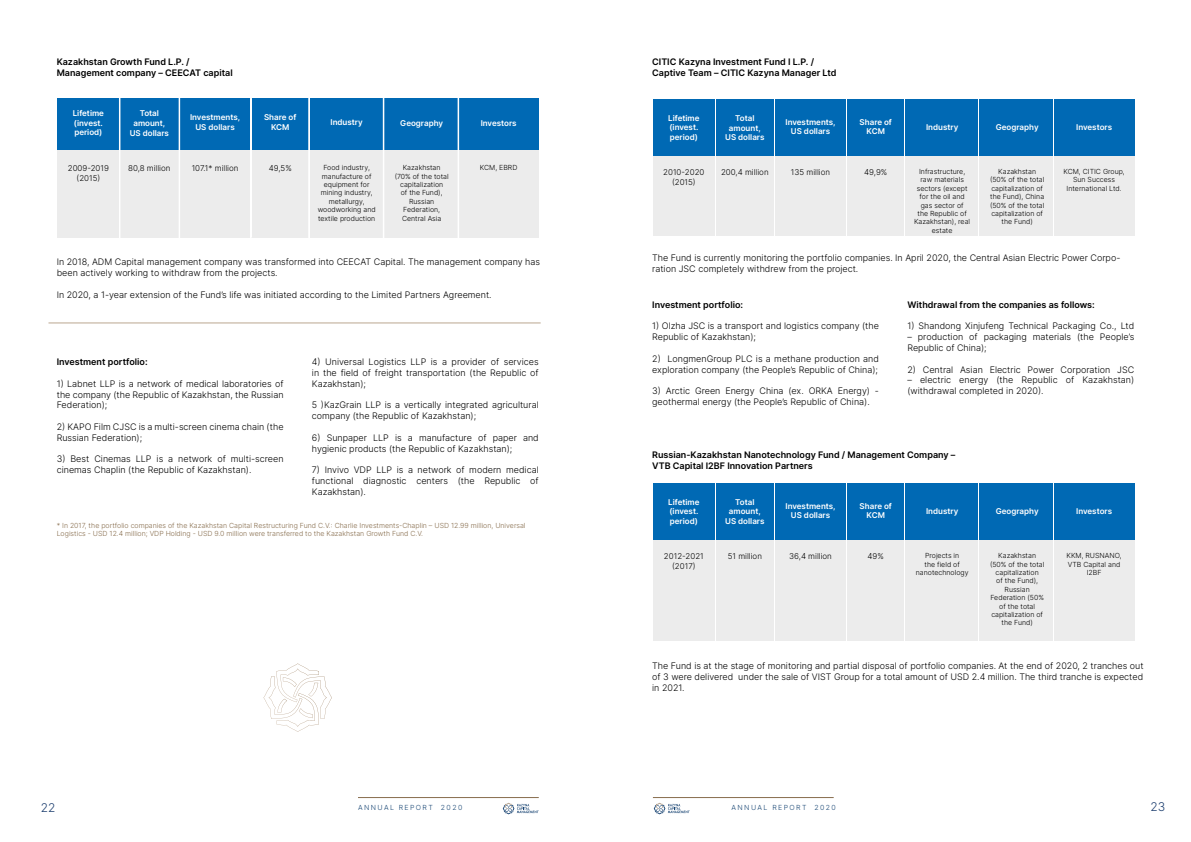
<style>
.page{position:relative;width:1191px;height:842px;background:#fff}
.page>*{position:absolute;margin:0;border:0;box-sizing:border-box;transform-origin:0 0}
.t1{font:300 12px "Inter";color:#1b3d6e}
.t2{font:300 9px/10.8px "Inter";color:#000}
.t3{font:9px "Inter";color:#000}
.t4{font:8px/9.6px "Inter";color:#fff;text-align:center}
.t5{font:300 8px/9.6px "Inter";color:#000;text-align:center}
.t6{font:300 7px/8.4px "Inter";color:#000;text-align:center}
.t7{font:300 7px/8.4px "Inter";color:#876d4d}
.t8{font:300 7px "Inter";letter-spacing:.2em;color:#174573}
</style>
<div class="page">
<hr style="left:358px;top:797px;width:181px;height:1px;background:#876d4d">
<hr style="left:653px;top:797px;width:180px;height:1px;background:#876d4d">
<svg style="left:503px;top:803px;width:36px;height:11px"></svg>
<svg style="left:654px;top:803px;width:35px;height:11px"></svg>
<div style="left:57px;top:136px;width:481px;height:102px;background:#ececec"></div>
<div style="left:57px;top:98px;width:482px;height:52px;background:#0069b4"></div>
<div style="left:179px;top:98px;width:1px;height:140px;border:1px solid #fff"></div>
<hr style="left:251px;top:98px;width:1px;height:140px;background:#7d6850">
<div style="left:250px;top:98px;width:1px;height:140px;border:1px solid #fff"></div>
<div style="left:309px;top:98px;width:1px;height:140px;border:1px solid #fff"></div>
<div style="left:383px;top:98px;width:1px;height:140px;border:1px solid #fff"></div>
<div style="left:458px;top:98px;width:1px;height:140px;border:1px solid #fff"></div>
<div style="left:119px;top:98px;width:1px;height:140px;border:1px solid #fff"></div>
<div style="left:652px;top:138px;width:482px;height:98px;background:#ececec"></div>
<div style="left:652px;top:528px;width:482px;height:113px;background:#ececec"></div>
<div style="left:652px;top:99px;width:482px;height:57px;background:#0069b4"></div>
<div style="left:652px;top:483px;width:482px;height:57px;background:#0069b4"></div>
<hr style="left:715px;top:99px;width:1px;height:138px;background:#fff">
<hr style="left:715px;top:483px;width:1px;height:159px;background:#fff">
<hr style="left:774px;top:99px;width:1px;height:138px;background:#fff">
<hr style="left:774px;top:483px;width:1px;height:159px;background:#fff">
<hr style="left:846px;top:99px;width:1px;height:138px;background:#fff">
<hr style="left:846px;top:483px;width:1px;height:159px;background:#fff">
<hr style="left:904px;top:99px;width:1px;height:138px;background:#fff">
<hr style="left:904px;top:483px;width:1px;height:159px;background:#fff">
<hr style="left:978px;top:99px;width:1px;height:138px;background:#fff">
<hr style="left:978px;top:483px;width:1px;height:159px;background:#fff">
<hr style="left:1053px;top:99px;width:1px;height:138px;background:#fff">
<hr style="left:1053px;top:483px;width:1px;height:159px;background:#fff">
<svg style="left:263px;top:663px;width:69px;height:69px"></svg>
<hr style="left:48px;top:323px;width:492px;height:1px;background:#baa68f">
<p class="t3" style="left:57px;top:56px;width:134px">Kazakhstan Growth Fund L.P. /</p>
<p class="t3" style="left:57px;top:66px;width:177px">Management company – CEECAT capital</p>
<p class="t3" style="left:652px;top:56px;width:163px">СITIC Kazyna Investment Fund I L.P. /</p>
<p class="t3" style="left:652px;top:66px;width:186px">Captive Team – CITIC Kazyna Manager Ltd</p>
<p class="t4" style="left:73px;top:108px;width:33px;text-align:left">Lifetime (invest.</p>
<p class="t4" style="left:74px;top:127px;width:30px">period)</p>
<p class="t5" style="left:68px;top:163px;width:43px">2009-2019 (2015)</p>
<p class="t4" style="left:133px;top:109px;width:33px">Total amount,</p>
<p class="t4" style="left:130px;top:128px;width:41px">US dollars</p>
<p class="t4" style="left:264px;top:112px;width:34px">Share of<br>KCM</p>
<p class="t4" style="left:190px;top:112px;width:52px">Investments,<br>US dollars</p>
<p class="t4" style="left:480px;top:118px;width:37px">Investors</p>
<p class="t4" style="left:330px;top:117px;width:34px">Industry</p>
<p class="t4" style="left:400px;top:118px;width:44px">Geography</p>
<p class="t6" style="left:318px;top:163px;width:59px">Food industry, manufacture of equipment for mining industry, metallurgy, woodworking and textile production</p>
<p class="t6" style="left:480px;top:163px;width:39px">KCM, EBRD</p>
<p class="t5" style="left:128px;top:163px;width:44px">80,8 million</p>
<p class="t5" style="left:192px;top:163px;width:48px">107.1* million</p>
<p class="t5" style="left:269px;top:163px;width:24px">49,5%</p>
<p class="t6" style="left:395px;top:163px;width:55px">Kazakhstan (70% of the total capitalization<br>of the Fund),<br>Russian<br>Federation,<br>Central Asia</p>
<p class="t4" style="left:668px;top:113px;width:33px;text-align:left">Lifetime (invest.</p>
<p class="t4" style="left:670px;top:132px;width:30px">period)</p>
<p class="t5" style="left:663px;top:167px;width:43px">2010-2020 (2015)</p>
<p class="t4" style="left:729px;top:113px;width:33px">Total amount,</p>
<p class="t4" style="left:725px;top:132px;width:41px">US dollars</p>
<p class="t5" style="left:721px;top:167px;width:49px">200,4 million</p>
<p class="t4" style="left:785px;top:117px;width:52px">Investments,<br>US dollars</p>
<p class="t5" style="left:791px;top:167px;width:41px">135 million</p>
<p class="t4" style="left:859px;top:117px;width:34px">Share of<br>KCM</p>
<p class="t5" style="left:864px;top:167px;width:25px">49,9%</p>
<p class="t4" style="left:926px;top:122px;width:34px">Industry</p>
<p class="t6" style="left:919px;top:167px;width:48px">Infrastructure,</p>
<p class="t6" style="left:914px;top:175px;width:58px">raw materials sectors (except for the oil and gas sector of<br>the Republic of<br>Kazakhstan), real estate</p>
<p class="t4" style="left:995px;top:122px;width:44px">Geography</p>
<p class="t6" style="left:990px;top:167px;width:56px">Kazakhstan (50% of the total capitalization of the Fund), China (50% of the total capitalization of the Fund)</p>
<p class="t4" style="left:1076px;top:122px;width:37px">Investors</p>
<p class="t6" style="left:1063px;top:167px;width:63px">KCM, CITIC Group,<br>Sun Success<br>International Ltd.</p>
<p class="t2" style="left:57px;top:256px;width:485px">In 2018, ADM Capital management company was transformed into CEECAT Capital. The management company has been actively working to withdraw from the projects.</p>
<p class="t2" style="left:57px;top:289px;width:436px">In 2020, a 1-year extension of the Fund’s life was initiated according to the Limited Partners Agreement.</p>
<p class="t3" style="left:57px;top:355px;width:92px">Investment portfolio:</p>
<p class="t2" style="left:57px;top:378px;width:228px;text-align:justify">1) Labnet LLP is a network of medical laboratories of the company (the Republic of Kazakhstan, the Russian Federation);</p>
<p class="t2" style="left:57px;top:421px;width:228px">2) KAPO Film CJSC is a multi-screen cinema chain (the<br>Russian Federation);</p>
<p class="t2" style="left:57px;top:454px;width:228px">3) Best Cinemas LLP is a network of multi-screen cinemas Chaplin (the Republic of Kazakhstan).</p>
<p class="t2" style="left:312px;top:356px;width:228px;text-align:justify">4) Universal Logistics LLP is a provider of services in the field of freight transportation (the Republic of Kazakhstan);</p>
<p class="t2" style="left:312px;top:400px;width:228px">5 )KazGrain LLP is a vertically integrated agricultural company (the Republic of Kazakhstan);</p>
<p class="t2" style="left:312px;top:432px;width:228px">6) Sunpaper LLP is a manufacture of paper and hygienic products (the Republic of Kazakhstan);</p>
<p class="t2" style="left:312px;top:464px;width:228px;text-align:justify">7) Invivo VDP LLP is a network of modern medical functional diagnostic centers (the Republic of Kazakhstan).</p>
<p class="t2" style="left:652px;top:252px;width:470px">The Fund is currently monitoring the portfolio companies. In April 2020, the Central Asian Electric Power Corpo&shy;ration JSC completely withdrew from the project.</p>
<p class="t3" style="left:652px;top:298px;width:92px">Investment portfolio:</p>
<p class="t2" style="left:652px;top:321px;width:228px">1) Olzha JSC is a transport and logistics company (the<br>Republic of Kazakhstan);</p>
<p class="t2" style="left:652px;top:353px;width:228px">2) LongmenGroup PLC is a methane production and exploration company (the People’s Republic of China);</p>
<p class="t2" style="left:652px;top:385px;width:228px">3) Arctic Green Energy China (ex. ORKA Energy) - geothermal energy (the People’s Republic of China).</p>
<p class="t3" style="left:907px;top:298px;width:189px">Withdrawal from the companies as follows:</p>
<p class="t2" style="left:907px;top:321px;width:228px">1) Shandong Xinjufeng Technical Packaging Co., Ltd</p>
<p class="t2" style="left:907px;top:331px;width:228px">– production of packaging materials (the People’s<br>Republic of China);</p>
<p class="t2" style="left:907px;top:364px;width:228px">2) Central Asian Electric Power Corporation JSC</p>
<p class="t2" style="left:907px;top:375px;width:228px">– electric energy (the Republic of Kazakhstan) (withdrawal completed in 2020).</p>
<p class="t3" style="left:652px;top:448px;width:305px">Russian-Kazakhstan Nanotechnology Fund / Management Company –</p>
<p class="t3" style="left:652px;top:459px;width:162px">VTB Capital I2BF Innovation Partners</p>
<p class="t7" style="left:57px;top:521px;width:470px">* In 2017, the portfolio companies of the Kazakhstan Capital Restructuring Fund C.V.: Charlie Investments-Chaplin – USD 12.99 million, Universal<br>Logistics - USD 12.4 million; VDP Holding - USD 9.0 million were transferred to the Kazakhstan Growth Fund C.V.</p>
<p class="t4" style="left:668px;top:497px;width:33px;text-align:left">Lifetime (invest.</p>
<p class="t4" style="left:670px;top:516px;width:30px">period)</p>
<p class="t4" style="left:729px;top:497px;width:33px">Total amount,</p>
<p class="t4" style="left:725px;top:516px;width:41px">US dollars</p>
<p class="t4" style="left:785px;top:501px;width:52px">Investments,<br>US dollars</p>
<p class="t4" style="left:859px;top:501px;width:34px">Share of<br>KCM</p>
<p class="t4" style="left:926px;top:506px;width:34px">Industry</p>
<p class="t4" style="left:995px;top:506px;width:44px">Geography</p>
<p class="t4" style="left:1076px;top:506px;width:37px">Investors</p>
<p class="t5" style="left:664px;top:551px;width:41px">2012-2021 (2017)</p>
<p class="t5" style="left:727px;top:551px;width:36px">51 million</p>
<p class="t5" style="left:789px;top:551px;width:44px">36,4 million</p>
<p class="t5" style="left:867px;top:551px;width:18px">49%</p>
<p class="t6" style="left:916px;top:551px;width:54px">Projects in<br>the field of nanotechnology</p>
<p class="t6" style="left:990px;top:551px;width:56px">Kazakhstan (50% of the total capitalization<br>of the Fund),<br>Russian<br>Federation (50% of the total capitalization of the Fund)</p>
<p class="t6" style="left:1066px;top:551px;width:57px">KKM, RUSNANO,<br>VTB Capital and<br>I2BF</p>
<p class="t2" style="left:652px;top:660px;width:493px;text-align:justify">The Fund is at the stage of monitoring and partial disposal of portfolio companies. At the end of 2020, 2 tranches out of 3 were delivered under the sale of VIST Group for a total amount of USD 2.4 million. The third tranche is expected in 2021.</p>
<h1 class="t1" style="left:41px;top:799px;width:16px">22</h1>
<p class="t8" style="left:358px;top:802px;width:106px">ANNUAL REPORT 2020</p>
<p class="t8" style="left:731px;top:802px;width:106px">ANNUAL REPORT 2020</p>
<h1 class="t1" style="left:1150px;top:798px;width:16px">23</h1>
</div>
